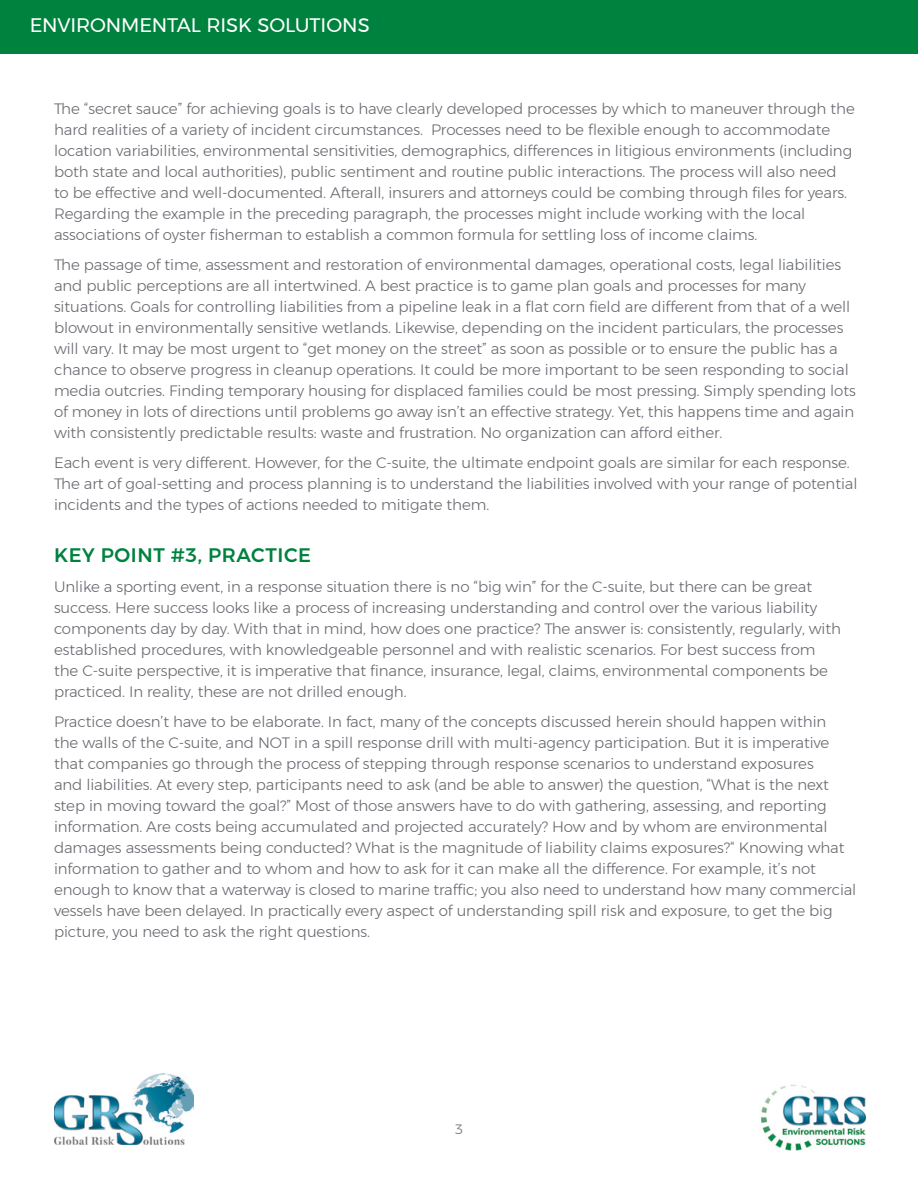
<style>
.page{position:relative;width:918px;height:1188px;background:#fff}
.page>*{position:absolute;margin:0;border:0;box-sizing:border-box;transform-origin:0 0}
.t1{font:19.5px "Montserrat";letter-spacing:-.005em;color:#fff}
.t2{font:500 19.5px "Montserrat";letter-spacing:.03em;color:#00823f}
.t3{font:300 15px/21px "Montserrat";letter-spacing:-.005em;color:#66696f}
.t4{font:300 13.5px "Montserrat";color:#66696f}
</style>
<div class="page">
<div style="left:0;top:0;width:918px;height:54px;background:#00823f"></div>
<img style="left:54px;top:1074px;width:140px;height:70px">
<img style="left:760px;top:1084px;width:106px;height:66px">
<h1 class="t1" style="left:30px;top:11px;width:342px">ENVIRONMENTAL RISK SOLUTIONS</h1>
<p class="t3" style="left:54px;top:97px;width:802px">The “secret sauce” for achieving goals is to have clearly developed processes by which to maneuver through the hard realities of a variety of incident circumstances. Processes need to be flexible enough to accommodate location variabilities, environmental sensitivities, demographics, differences in litigious environments (including both state and local authorities), public sentiment and routine public interactions. The process will also need to be effective and well-documented. Afterall, insurers and attorneys could be combing through files for years.<br>Regarding the example in the preceding paragraph, the processes might include working with the local associations of oyster fisherman to establish a common formula for settling loss of income claims.</p>
<p class="t3" style="left:54px;top:253px;width:803px">The passage of time, assessment and restoration of environmental damages, operational costs, legal liabilities and public perceptions are all intertwined. A best practice is to game plan goals and processes for many situations. Goals for controlling liabilities from a pipeline leak in a flat corn field are different from that of a well blowout in environmentally sensitive wetlands. Likewise, depending on the incident particulars, the processes will vary. It may be most urgent to “get money on the street” as soon as possible or to ensure the public has a chance to observe progress in cleanup operations. It could be more important to be seen responding to social media outcries. Finding temporary housing for displaced families could be most pressing. Simply spending lots of money in lots of directions until problems go away isn’t an effective strategy. Yet, this happens time and again with consistently predictable results: waste and frustration. No organization can afford either.</p>
<p class="t3" style="left:54px;top:451px;width:805px">Each event is very different. However, for the C-suite, the ultimate endpoint goals are similar for each response.<br>The art of goal-setting and process planning is to understand the liabilities involved with your range of potential incidents and the types of actions needed to mitigate them.</p>
<h1 class="t2" style="left:54px;top:540px;width:259px">KEY POINT #3, PRACTICE</h1>
<p class="t3" style="left:54px;top:576px;width:789px">Unlike a sporting event, in a response situation there is no “big win” for the C-suite, but there can be great success. Here success looks like a process of increasing understanding and control over the various liability components day by day. With that in mind, how does one practice? The answer is: consistently, regularly, with established procedures, with knowledgeable personnel and with realistic scenarios. For best success from the C-suite perspective, it is imperative that finance, insurance, legal, claims, environmental components be practiced. In reality, these are not drilled enough.</p>
<p class="t3" style="left:54px;top:711px;width:804px">Practice doesn’t have to be elaborate. In fact, many of the concepts discussed herein should happen within<br>the walls of the C-suite, and NOT in a spill response drill with multi-agency participation. But it is imperative that companies go through the process of stepping through response scenarios to understand exposures<br>and liabilities. At every step, participants need to ask (and be able to answer) the question, “What is the next step in moving toward the goal?” Most of those answers have to do with gathering, assessing, and reporting information. Are costs being accumulated and projected accurately? How and by whom are environmental damages assessments being conducted? What is the magnitude of liability claims exposures?“ Knowing what information to gather and to whom and how to ask for it can make all the difference. For example, it’s not enough to know that a waterway is closed to marine traffic; you also need to understand how many commercial vessels have been delayed. In practically every aspect of understanding spill risk and exposure, to get the big picture, you need to ask the right questions.</p>
<p class="t4" style="left:455px;top:1119px;width:9px">3</p>
</div>
